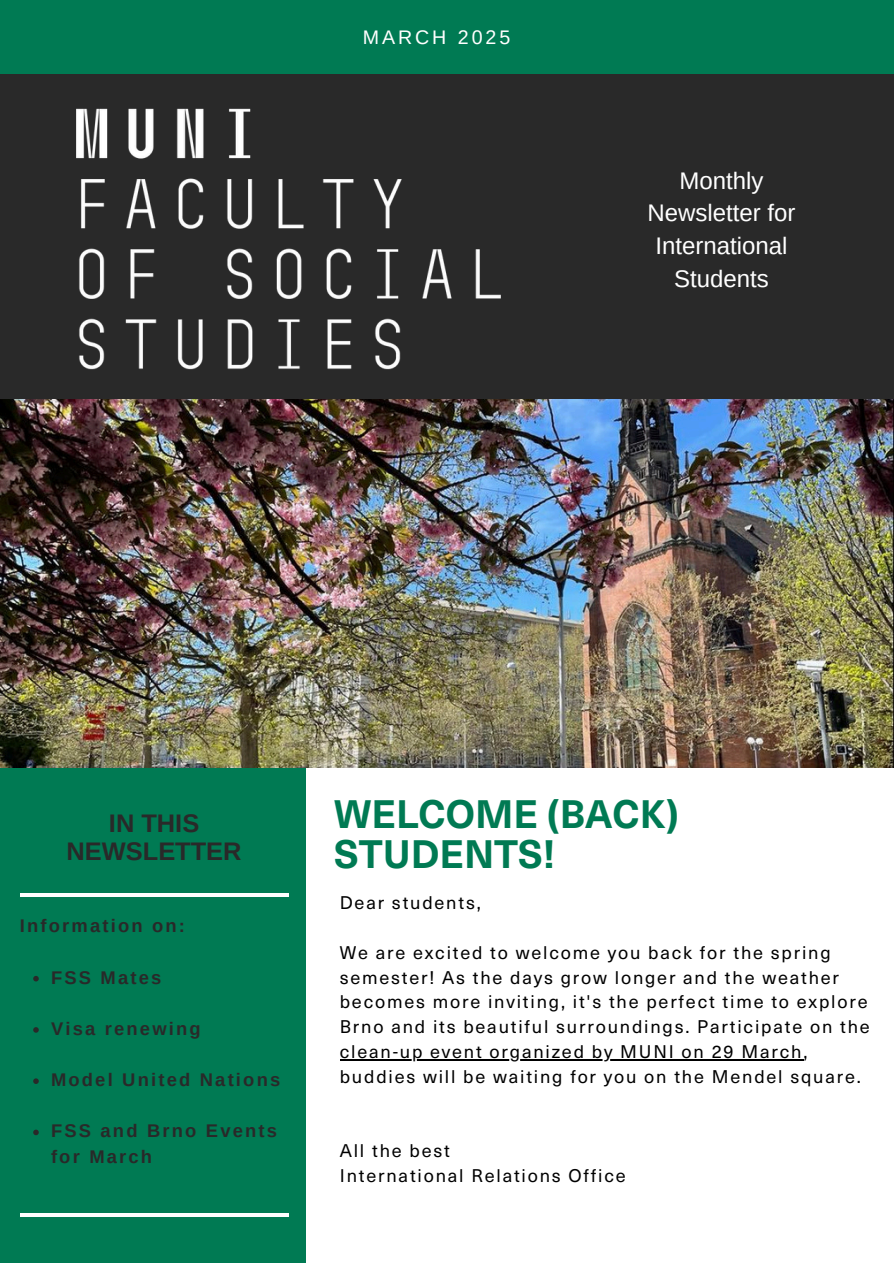
<style>
.page{position:relative;width:894px;height:1264px;background:#fff}
.page>*{position:absolute;margin:0;border:0;box-sizing:border-box;transform-origin:0 0}
.t1{font:700 39px/40.5px "Neue Haas Unica Pro";color:#007a53}
.t2{font:700 25.35px/27.9px "Arimo";color:#292929;text-align:center}
.t3{font:24px/32.7px "Arimo";color:#fff;text-align:center}
.t4{font:19.65px "Arimo";letter-spacing:.15em;color:#fff}
.t5{font:700 18.3px/25.7px "Arimo";letter-spacing:.12em;color:#292929}
.t6{font:18px/24.8px "Neue Haas Unica Pro";letter-spacing:.1em;color:#000}
</style>
<div class="page">
<div style="left:0;top:57px;width:893px;height:355px;background:#292929"></div>
<div style="left:0;top:0;width:893px;height:74px;background:#007a53"></div>
<img style="left:76px;top:108px;width:425px;height:262px">
<div style="left:0;top:767px;width:305px;height:496px;background:#007a53"></div>
<hr style="left:20px;top:893px;width:268px;height:3px;background:#fff">
<svg style="left:33px;top:976px;width:6px;height:5px"></svg>
<svg style="left:33px;top:1027px;width:6px;height:5px"></svg>
<svg style="left:33px;top:1078px;width:6px;height:5px"></svg>
<svg style="left:33px;top:1129px;width:6px;height:6px"></svg>
<svg style="left:20px;top:1213px;width:268px;height:3px"></svg>
<hr style="left:340px;top:1059px;width:463px;height:1px;background:#000">
<img style="left:0;top:399px;width:893px;height:368px">
<p class="t4" style="left:362px;top:26px;width:149px">MARCH 2025</p>
<h2 class="t3" style="left:647px;top:164px;width:150px">Monthly<br>Newsletter for<br>International<br>Students</h2>
<h4 class="t2" style="left:67px;top:809px;width:176px">IN THIS<br>NEWSLETTER</h4>
<p class="t5" style="left:20px;top:913px;width:167px">Information on:</p>
<p class="t5" style="left:51px;top:964px;width:112px">FSS Mates</p>
<h3 class="t5" style="left:51px;top:1015px;width:151px">Visa renewing</h3>
<p class="t5" style="left:51px;top:1066px;width:231px">Model United Nations</p>
<p class="t5" style="left:51px;top:1118px;width:227px">FSS and Brno Events for March</p>
<p class="t1" style="left:334px;top:791px;width:346px">WELCOME (BACK)<br>STUDENTS!</p>
<h5 class="t6" style="left:340px;top:889px;width:142px">Dear students,</h5>
<p class="t6" style="left:340px;top:939px;width:531px">We are excited to welcome you back for the spring semester! As the days grow longer and the weather becomes more inviting, it's the perfect time to explore Brno and its beautiful surroundings. Participate on the</p>
<p class="t6" style="left:340px;top:1038px;width:522px">clean-up event organized by MUNI on 29 March, buddies will be waiting for you on the Mendel square.</p>
<p class="t6" style="left:340px;top:1137px;width:287px">All the best<br>International Relations Office</p>
</div>
